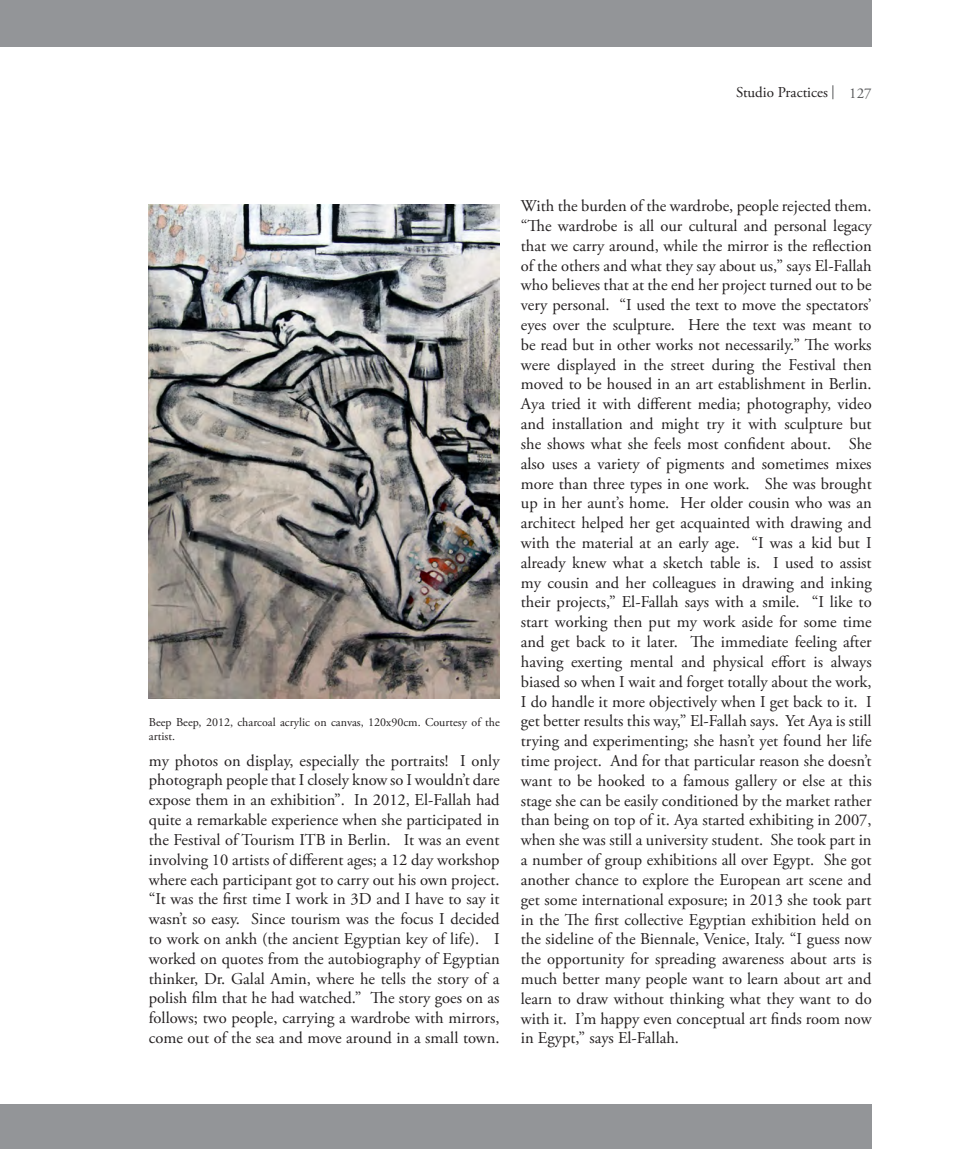
<style>
.page{position:relative;width:978px;height:1149px;background:#fff}
.page>*{position:absolute;margin:0;border:0;box-sizing:border-box;transform-origin:0 0}
.t1{font:16.5px/19.8px "Adobe Garamond Pro";color:#231f20;text-align:justify}
.t2{font:15px "Adobe Garamond Pro";color:#231f20}
.t3{font:15px "Adobe Garamond Pro";color:#57585a}
.t4{font:12px/14.4px "Adobe Garamond Pro";color:#231f20}
</style>
<div class="page">
<svg style="left:833px;top:85px;width:1px;height:14px"></svg>
<div style="left:0;top:0;width:872px;height:47px;background:#939598"></div>
<div style="left:0;top:1103px;width:872px;height:45px;background:#939598"></div>
<img style="left:149px;top:204px;width:351px;height:494px">
<p class="t2" style="left:736px;top:84px;width:93px">Studio Practices</p>
<p class="t3" style="left:849px;top:84px;width:24px">127</p>
<p class="t4" style="left:149px;top:715px;width:353px">Beep Beep, 2012, charcoal acrylic on canvas, 120x90cm. Courtesy of the artist.</p>
<p class="t1" style="left:149px;top:750px;width:352px">my photos on display, especially the portraits! I only photograph people that I closely know so I wouldn’t dare expose them in an exhibition”. In 2012, El-Fallah had quite a remarkable experience when she participated in the Festival of Tourism ITB in Berlin. It was an event involving 10 artists of different ages; a 12 day workshop where each participant got to carry out his own project. “It was the first time I work in 3D and I have to say it wasn’t so easy. Since tourism was the focus I decided to work on ankh (the ancient Egyptian key of life). I worked on quotes from the autobiography of Egyptian thinker, Dr. Galal Amin, where he tells the story of a polish film that he had watched.” The story goes on as follows; two people, carrying a wardrobe with mirrors, come out of the sea and move around in a small town.</p>
<p class="t1" style="left:521px;top:196px;width:352px">With the burden of the wardrobe, people rejected them. “The wardrobe is all our cultural and personal legacy that we carry around, while the mirror is the reflection of the others and what they say about us,” says El-Fallah who believes that at the end her project turned out to be very personal. “I used the text to move the spectators’ eyes over the sculpture. Here the text was meant to be read but in other works not necessarily.” The works were displayed in the street during the Festival then moved to be housed in an art establishment in Berlin.<br>Aya tried it with different media; photography, video and installation and might try it with sculpture but she shows what she feels most confident about. She also uses a variety of pigments and sometimes mixes more than three types in one work. She was brought up in her aunt’s home. Her older cousin who was an architect helped her get acquainted with drawing and with the material at an early age. “I was a kid but I already knew what a sketch table is. I used to assist my cousin and her colleagues in drawing and inking their projects,” El-Fallah says with a smile. “I like to start working then put my work aside for some time and get back to it later. The immediate feeling after having exerting mental and physical effort is always biased so when I wait and forget totally about the work, I do handle it more objectively when I get back to it. I get better results this way,” El-Fallah says. Yet Aya is still trying and experimenting; she hasn’t yet found her life time project. And for that particular reason she doesn’t want to be hooked to a famous gallery or else at this stage she can be easily conditioned by the market rather than being on top of it. Aya started exhibiting in 2007, when she was still a university student. She took part in a number of group exhibitions all over Egypt. She got another chance to explore the European art scene and get some international exposure; in 2013 she took part in the The first collective Egyptian exhibition held on the sideline of the Biennale, Venice, Italy. “I guess now the opportunity for spreading awareness about arts is much better many people want to learn about art and learn to draw without thinking what they want to do with it. I’m happy even conceptual art finds room now in Egypt,” says El-Fallah.</p>
</div>
